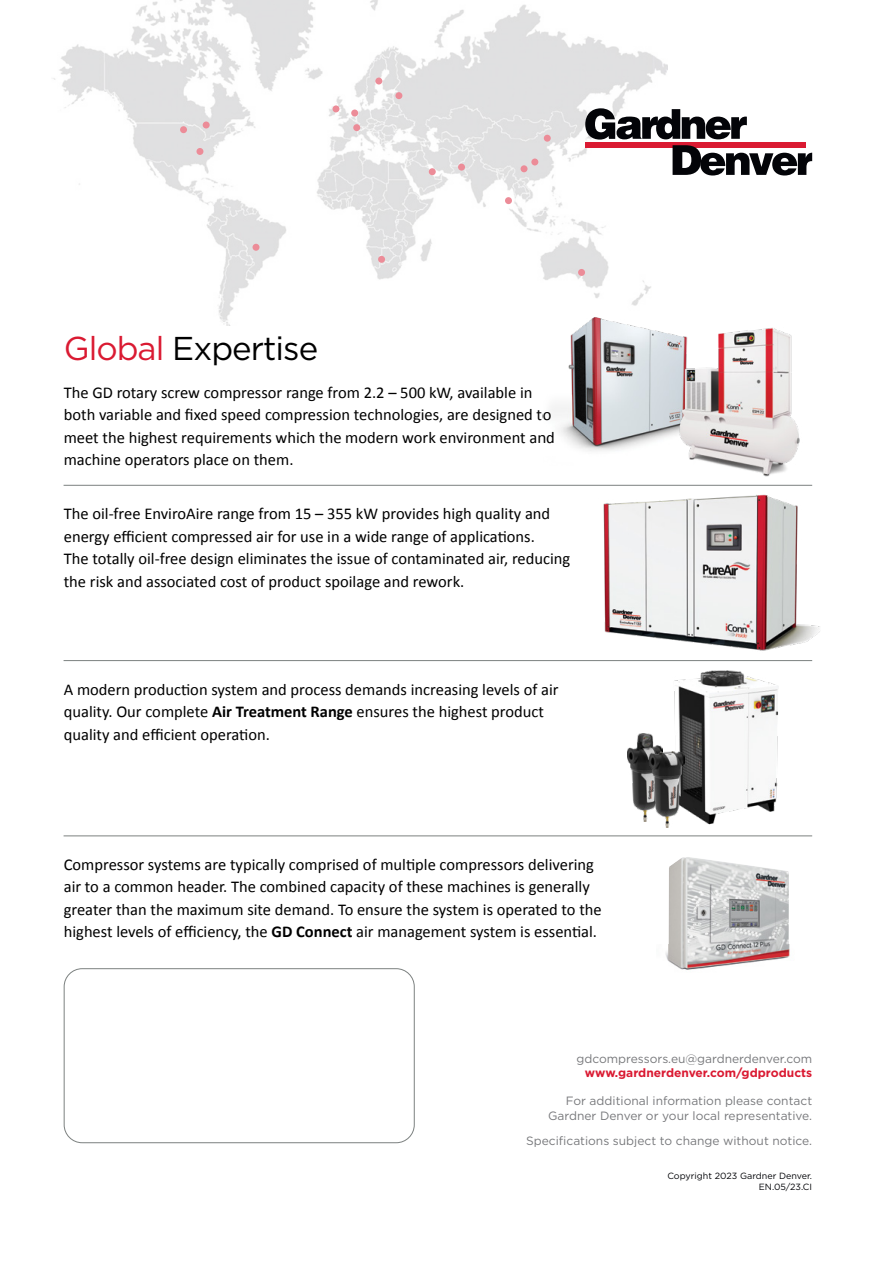
<style>
.page{position:relative;width:893px;height:1263px;background:#fff}
.page>*{position:absolute;margin:0;border:0;box-sizing:border-box;transform-origin:0 0}
.t1{font:33px "Gotham";letter-spacing:-.03em;color:#000}
.t2{font:16.5px/22.5px "Calibri";color:#000}
.t3{font:12px/14.4px "Gotham";color:#77787b;text-align:right}
.t4{font:700 12px "Gotham";color:#da1a32}
.t5{font:9px/10.8px "Gotham";color:#030408;text-align:right}
.s1{color:#da1a32}
.s2{font-weight:700}
</style>
<div class="page">
<img style="left:53px;top:0;width:615px;height:326px">
<div style="left:378px;top:256px;width:7px;height:7px;background:#ec8c98;border-radius:50%"></div>
<svg style="left:196px;top:148px;width:7px;height:7px"></svg>
<div style="left:203px;top:122px;width:7px;height:6px;background:#ec8c98;border-radius:50%"></div>
<div style="left:180px;top:126px;width:7px;height:7px;background:#ec8c98;border-radius:50%"></div>
<div style="left:253px;top:244px;width:6px;height:7px;background:#ec8c98;border-radius:50%"></div>
<div style="left:332px;top:105px;width:7px;height:7px;background:#ec8c98;border-radius:50%"></div>
<div style="left:375px;top:78px;width:7px;height:7px;background:#ec8c98;border-radius:50%"></div>
<div style="left:351px;top:110px;width:7px;height:6px;background:#ec8c98;border-radius:50%"></div>
<div style="left:544px;top:135px;width:7px;height:7px;background:#ec8c98;border-radius:50%"></div>
<div style="left:531px;top:159px;width:7px;height:6px;background:#ec8c98;border-radius:50%"></div>
<div style="left:521px;top:165px;width:7px;height:7px;background:#ec8c98;border-radius:50%"></div>
<div style="left:578px;top:269px;width:7px;height:7px;background:#ec8c98;border-radius:50%"></div>
<div style="left:505px;top:197px;width:7px;height:7px;background:#ec8c98;border-radius:50%"></div>
<div style="left:458px;top:164px;width:7px;height:7px;background:#ec8c98;border-radius:50%"></div>
<div style="left:395px;top:92px;width:7px;height:7px;background:#ec8c98;border-radius:50%"></div>
<div style="left:353px;top:124px;width:7px;height:7px;background:#ec8c98;border-radius:50%"></div>
<div style="left:429px;top:168px;width:7px;height:7px;background:#ec8c98;border-radius:50%"></div>
<svg style="left:585px;top:108px;width:227px;height:68px"></svg>
<div style="left:64px;top:968px;width:351px;height:175px;border:1px solid #7c8180;border-radius:18px"></div>
<hr style="left:64px;top:660px;width:748px;height:1px;background:#7c8180">
<hr style="left:64px;top:835px;width:748px;height:1px;background:#7c8180">
<hr style="left:64px;top:485px;width:748px;height:1px;background:#7c8180">
<img style="left:662px;top:670px;width:116px;height:155px">
<img style="left:627px;top:733px;width:35px;height:88px">
<img style="left:649px;top:751px;width:35px;height:77px">
<img style="left:543px;top:306px;width:125px;height:145px">
<img style="left:569px;top:317px;width:77px;height:128px">
<img style="left:646px;top:309px;width:154px;height:153px">
<img style="left:665px;top:944px;width:125px;height:26px">
<img style="left:669px;top:857px;width:120px;height:111px">
<img style="left:568px;top:462px;width:252px;height:200px">
<h1 class="t1" style="left:64px;top:327px;width:256px"><span class="s1">Global</span> Expertise</h1>
<p class="t2" style="left:64px;top:380px;width:492px">The GD rotary screw compressor range from 2.2 – 500 kW, available in both variable and fixed speed compression technologies, are designed to meet the highest requirements which the modern work environment and machine operators place on them.</p>
<p class="t2" style="left:64px;top:502px;width:508px">The oil-free EnviroAire range from 15 – 355 kW provides high quality and energy efficient compressed air for use in a wide range of applications.<br>The totally oil-free design eliminates the issue of contaminated air, reducing the risk and associated cost of product spoilage and rework.</p>
<p class="t2" style="left:64px;top:677px;width:496px">A modern production system and process demands increasing levels of air quality. Our complete <span class="s2">Air Treatment Range</span> ensures the highest product quality and efficient operation.</p>
<p class="t2" style="left:64px;top:853px;width:539px">Compressor systems are typically comprised of multiple compressors delivering air to a common header. The combined capacity of these machines is generally greater than the maximum site demand. To ensure the system is operated to the highest levels of efficiency, the <span class="s2">GD Connect</span> air management system is essential.</p>
<p class="t3" style="left:576px;top:1051px;width:237px">gdcompressors.eu@gardnerdenver.com</p>
<p class="t4" style="left:585px;top:1065px;width:229px">www.gardnerdenver.com/gdproducts</p>
<p class="t3" style="left:548px;top:1093px;width:266px">For additional information please contact<br>Gardner Denver or your local representative.</p>
<p class="t3" style="left:526px;top:1133px;width:288px">Specifications subject to change without notice.</p>
<p class="t5" style="left:667px;top:1171px;width:146px">Copyright 2023 Gardner Denver.<br>EN.05/23.CI</p>
</div>
